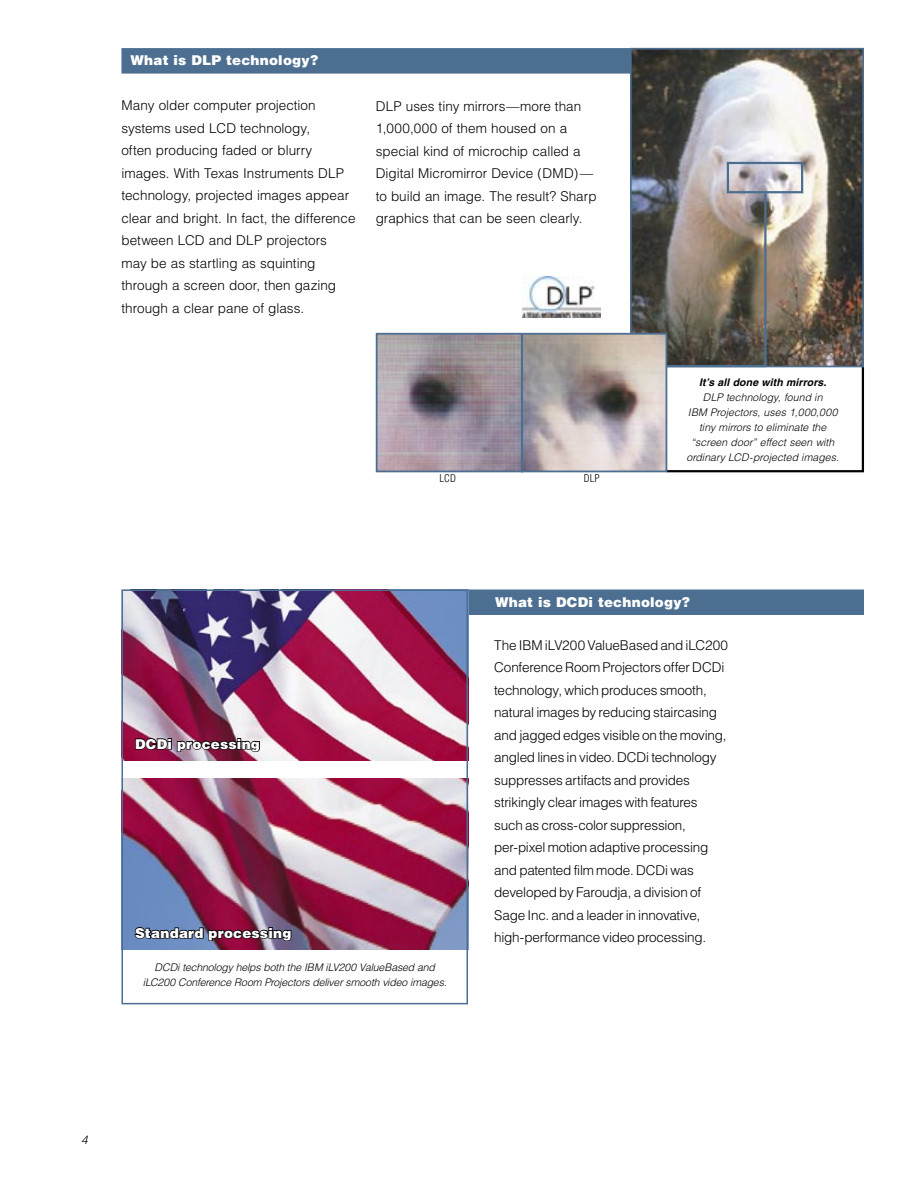
<style>
.page{position:relative;width:918px;height:1188px;background:#fff}
.page>*{position:absolute;margin:0;border:0;box-sizing:border-box;transform-origin:0 0}
.SS_Caption{font:300 13.5px/22.5px "Helvetica";color:#000}
.SS_Helvetica_text{font:300 13.5px/22.5px "Helvetica";letter-spacing:-.015em;color:#000}
.Get_More_Chart_headline{font:900 13.5px "Helvetica";letter-spacing:.015em;color:#fff}
.SS_Subhead{font:900 13.5px "Helvetica";letter-spacing:.02em;color:#fff}
.t1{font:italic 300 12px "Helvetica";color:#000}
.SS_Caption-2{font:italic 300 10.5px/15px "Helvetica";letter-spacing:-.005em;color:#000;text-align:center}
.SS_Caption-3{font:italic 700 10.5px "Helvetica";letter-spacing:.015em;color:#000}
.t2{font:300 condensed 10.5px "Helvetica";color:#000}
</style>
<div class="page">
<div style="left:121px;top:48px;width:743px;height:26px;background:#4c6f91"></div>
<img style="left:633px;top:51px;width:228px;height:282px">
<div style="left:630px;top:48px;width:234px;height:319px;border:2px solid #4c6f91"></div>
<div style="left:727px;top:162px;width:76px;height:31px;border:2px solid #4c6f91"></div>
<img style="left:379px;top:336px;width:285px;height:133px">
<div style="left:376px;top:333px;width:291px;height:139px;border:2px solid #4c6f91"></div>
<img style="left:664px;top:191px;width:200px;height:282px">
<hr style="left:521px;top:334px;width:2px;height:138px;background:#4c6f91">
<img style="left:522px;top:276px;width:78px;height:41px">
<div style="left:468px;top:589px;width:396px;height:26px;background:#4c6f91"></div>
<img style="left:125px;top:592px;width:340px;height:168px">
<img style="left:125px;top:778px;width:340px;height:171px">
<svg style="left:134px;top:737px;width:127px;height:16px;background:#63394b"></svg>
<svg style="left:134px;top:926px;width:158px;height:16px;background:#483853"></svg>
<div style="left:122px;top:589px;width:346px;height:415px;border:2px solid #4c6f91"></div>
<p class="Get_More_Chart_headline" style="left:130px;top:52px;width:189px">What is DLP technology?</p>
<p class="SS_Caption" style="left:122px;top:94px;width:236px">Many older computer projection systems used LCD technology,<br>often producing faded or blurry images. With Texas Instruments DLP technology, projected images appear clear and bright. In fact, the difference between LCD and DLP projectors may be as startling as squinting through a screen door, then gazing through a clear pane of glass.</p>
<p class="SS_Caption" style="left:376px;top:95px;width:222px">DLP uses tiny mirrors—more than 1,000,000 of them housed on a special kind of microchip called a Digital Micromirror Device (DMD)— to build an image. The result? Sharp graphics that can be seen clearly.</p>
<p class="t2" style="left:440px;top:472px;width:18px">LCD</p>
<p class="t2" style="left:584px;top:472px;width:17px">DLP</p>
<p class="SS_Caption-3" style="left:699px;top:376px;width:129px">It’s all done with mirrors.</p>
<p class="SS_Caption-2" style="left:686px;top:390px;width:154px">DLP technology, found in<br>IBM Projectors, uses 1,000,000 tiny mirrors to eliminate the “screen door” effect seen with ordinary LCD-projected images.</p>
<p class="Get_More_Chart_headline" style="left:495px;top:593px;width:197px">What is DCDi technology?</p>
<p class="SS_Subhead" style="left:135px;top:735px;width:126px">DCDi processing</p>
<p class="SS_Subhead" style="left:135px;top:924px;width:158px">Standard processing</p>
<p class="SS_Caption-2" style="left:143px;top:960px;width:305px">DCDi technology helps both the IBM iLV200 ValueBased and iLC200 Conference Room Projectors deliver smooth video images.</p>
<p class="SS_Helvetica_text" style="left:494px;top:634px;width:235px">The IBM iLV200 ValueBased and iLC200<br>Conference Room Projectors offer DCDi technology, which produces smooth, natural images by reducing staircasing and jagged edges visible on the moving, angled lines in video. DCDi technology suppresses artifacts and provides strikingly clear images with features such as cross-color suppression, per-pixel motion adaptive processing and patented film mode. DCDi was developed by Faroudja, a division of Sage Inc. and a leader in innovative, high-performance video processing.</p>
<p class="t1" style="left:81px;top:1132px;width:8px">4</p>
</div>
